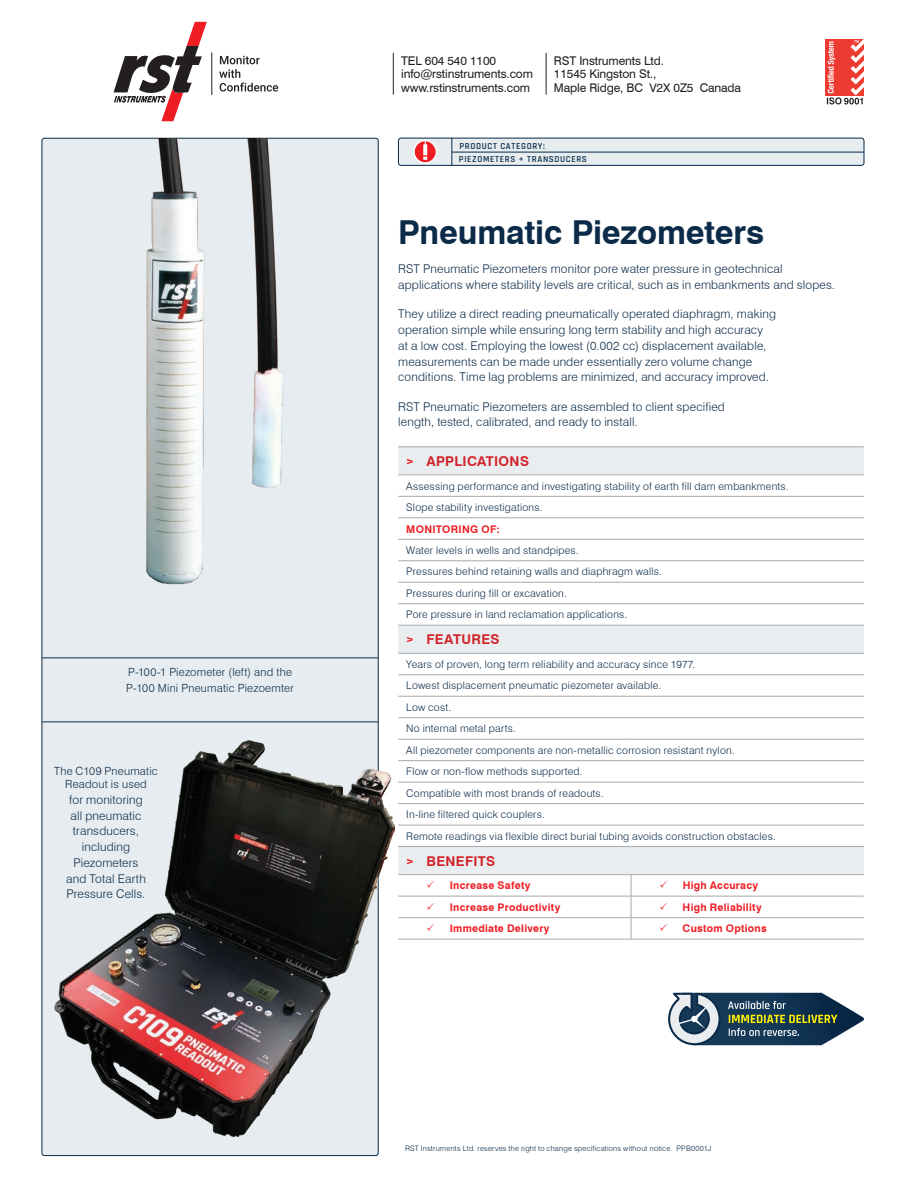
<style>
.page{position:relative;width:918px;height:1188px;background:#fff}
.page>*{position:absolute;margin:0;border:0;box-sizing:border-box;transform-origin:0 0}
.t1{font:700 33px "Swiss 721 BT";letter-spacing:-.005em;color:#0b2b49}
.t2{font:700 13.5px "Swiss 721 BT";letter-spacing:.025em;color:#d1232a}
.t3{font:300 12px/15.8px "Swiss 721 BT";letter-spacing:.015em;color:#0b2b49}
.t4{font:12px/13.5px "Swiss 721 BT";letter-spacing:-.01em;color:#231f20}
.t5{font:300 11.25px/16.2px "Swiss 721 BT";letter-spacing:.02em;color:#0b2b49}
.t6{font:300 10.5px/21.5px "Swiss 721 BT";letter-spacing:.025em;color:#0b2b49}
.t7{font:700 10.5px "Swiss 721 BT";letter-spacing:.025em;color:#ee1d23}
.t8{font:600 9px/12.5px "Rajdhani";letter-spacing:.075em;color:#052b49}
.t9{font:300 7.5px "Swiss 721 BT";letter-spacing:.03em;color:#0b2b49}
.s1{font-family:"Rajdhani";color:#ee1d23}
</style>
<div class="page">
<div style="left:826px;top:39px;width:38px;height:56px;background:#ee3b32"></div>
<svg style="left:827px;top:39px;width:37px;height:66px"></svg>
<hr style="left:393px;top:53px;width:1px;height:42px;background:#231f20">
<hr style="left:546px;top:53px;width:1px;height:42px;background:#231f20">
<svg style="left:114px;top:22px;width:93px;height:99px"></svg>
<svg style="left:219px;top:56px;width:59px;height:36px"></svg>
<hr style="left:212px;top:53px;width:1px;height:42px;background:#231f20">
<div style="left:42px;top:138px;width:336px;height:1018px;background:#e6ecef;border-radius:3px"></div>
<img style="left:147px;top:138px;width:137px;height:446px">
<img style="left:54px;top:741px;width:340px;height:395px">
<hr style="left:42px;top:658px;width:336px;height:1px;background:#0b2b49">
<hr style="left:42px;top:722px;width:336px;height:1px;background:#0b2b49">
<svg style="left:668px;top:993px;width:196px;height:52px"></svg>
<div style="left:398px;top:448px;width:466px;height:27px;background:#e9edf0"></div>
<svg style="left:398px;top:495px;width:466px;height:444px"></svg>
<hr style="left:398px;top:518px;width:233px;height:1px;background:#a8a9ad">
<hr style="left:631px;top:518px;width:233px;height:1px;background:#a8a9ad">
<hr style="left:398px;top:539px;width:233px;height:1px;background:#a8a9ad">
<hr style="left:631px;top:539px;width:233px;height:1px;background:#a8a9ad">
<hr style="left:398px;top:561px;width:233px;height:1px;background:#a8a9ad">
<hr style="left:631px;top:561px;width:233px;height:1px;background:#a8a9ad">
<hr style="left:398px;top:582px;width:233px;height:1px;background:#a8a9ad">
<hr style="left:631px;top:582px;width:233px;height:1px;background:#a8a9ad">
<hr style="left:398px;top:603px;width:233px;height:1px;background:#a8a9ad">
<hr style="left:631px;top:603px;width:233px;height:1px;background:#a8a9ad">
<hr style="left:398px;top:625px;width:233px;height:1px;background:#a8a9ad">
<hr style="left:631px;top:625px;width:233px;height:1px;background:#a8a9ad">
<hr style="left:398px;top:896px;width:233px;height:1px;background:#a8a9ad">
<hr style="left:631px;top:896px;width:233px;height:1px;background:#a8a9ad">
<hr style="left:398px;top:917px;width:233px;height:1px;background:#a8a9ad">
<hr style="left:631px;top:917px;width:233px;height:1px;background:#a8a9ad">
<hr style="left:398px;top:939px;width:233px;height:1px;background:#a8a9ad">
<hr style="left:631px;top:939px;width:233px;height:1px;background:#a8a9ad">
<hr style="left:398px;top:447px;width:233px;height:1px;background:#a8a9ad">
<hr style="left:631px;top:447px;width:233px;height:1px;background:#a8a9ad">
<hr style="left:398px;top:675px;width:233px;height:1px;background:#a8a9ad">
<hr style="left:631px;top:675px;width:233px;height:1px;background:#a8a9ad">
<hr style="left:398px;top:696px;width:233px;height:1px;background:#a8a9ad">
<hr style="left:631px;top:696px;width:233px;height:1px;background:#a8a9ad">
<hr style="left:398px;top:717px;width:233px;height:1px;background:#a8a9ad">
<hr style="left:631px;top:717px;width:233px;height:1px;background:#a8a9ad">
<hr style="left:398px;top:739px;width:233px;height:1px;background:#a8a9ad">
<hr style="left:631px;top:739px;width:233px;height:1px;background:#a8a9ad">
<hr style="left:398px;top:760px;width:233px;height:1px;background:#a8a9ad">
<hr style="left:631px;top:760px;width:233px;height:1px;background:#a8a9ad">
<hr style="left:398px;top:782px;width:233px;height:1px;background:#a8a9ad">
<hr style="left:631px;top:782px;width:233px;height:1px;background:#a8a9ad">
<hr style="left:398px;top:803px;width:233px;height:1px;background:#a8a9ad">
<hr style="left:631px;top:803px;width:233px;height:1px;background:#a8a9ad">
<hr style="left:398px;top:825px;width:233px;height:1px;background:#a8a9ad">
<hr style="left:631px;top:825px;width:233px;height:1px;background:#a8a9ad">
<hr style="left:398px;top:846px;width:233px;height:1px;background:#a8a9ad">
<hr style="left:631px;top:846px;width:233px;height:1px;background:#a8a9ad">
<svg style="left:631px;top:875px;width:1px;height:64px"></svg>
<hr style="left:398px;top:496px;width:233px;height:1px;background:#a8a9ad">
<hr style="left:631px;top:496px;width:233px;height:1px;background:#a8a9ad">
<hr style="left:398px;top:874px;width:233px;height:1px;background:#a8a9ad">
<hr style="left:631px;top:874px;width:233px;height:1px;background:#a8a9ad">
<hr style="left:398px;top:653px;width:233px;height:1px;background:#a8a9ad">
<hr style="left:631px;top:653px;width:233px;height:1px;background:#a8a9ad">
<hr style="left:398px;top:475px;width:233px;height:1px;background:#a8a9ad">
<hr style="left:631px;top:475px;width:233px;height:1px;background:#a8a9ad">
<div style="left:398px;top:138px;width:466px;height:27px;background:#e7ecef;border-radius:3px"></div>
<div style="left:398px;top:138px;width:466px;height:28px;border:1px solid #042a49;border-radius:3px"></div>
<hr style="left:452px;top:152px;width:412px;height:1px;background:#052b49">
<svg style="left:452px;top:138px;width:1px;height:28px"></svg>
<svg style="left:414px;top:140px;width:22px;height:23px"></svg>
<div style="left:413px;top:140px;width:24px;height:24px;border:2px solid #fff;border-radius:50%"></div>
<svg style="left:423px;top:141px;width:4px;height:19px"></svg>
<p class="t5" style="left:126px;top:664px;width:169px">P-100-1 Piezometer (left) and the<br>P-100 Mini Pneumatic Piezoemter</p>
<p class="t5" style="left:54px;top:764px;width:105px;line-height:13.5px;text-align:center">The C109 Pneumatic<br>Readout is used</p>
<p class="t3" style="left:66px;top:792px;width:81px;text-align:center">for monitoring all pneumatic transducers, including<br>Piezometers and Total Earth<br>Pressure Cells.</p>
<p class="t4" style="left:401px;top:54px;width:133px">TEL 604 540 1100 info@rstinstruments.com www.rstinstruments.com</p>
<p class="t4" style="left:554px;top:54px;width:189px">RST Instruments Ltd.<br>11545 Kingston St.,<br>Maple Ridge, BC V2X 0Z5 Canada</p>
<p class="t8" style="left:459px;top:140px;width:129px">PRODUCT CATEGORY:<br>PIEZOMETERS + TRANSDUCERS</p>
<h1 class="t1" style="left:398px;top:212px;width:367px">Pneumatic Piezometers</h1>
<p class="t3" style="left:398px;top:261px;width:438px">RST Pneumatic Piezometers monitor pore water pressure in geotechnical applications where stability levels are critical, such as in embankments and slopes.</p>
<p class="t3" style="left:398px;top:306px;width:379px">They utilize a direct reading pneumatically operated diaphragm, making operation simple while ensuring long term stability and high accuracy<br>at a low cost. Employing the lowest (0.002 cc) displacement available, measurements can be made under essentially zero volume change conditions. Time lag problems are minimized, and accuracy improved.</p>
<p class="t3" style="left:398px;top:398px;width:328px">RST Pneumatic Piezometers are assembled to client specified length, tested, calibrated, and ready to install.</p>
<p class="t2" style="left:406px;top:453px;width:124px"><span class="s1">&gt;</span> APPLICATIONS</p>
<p class="t6" style="left:406px;top:475px;width:384px">Assessing performance and investigating stability of earth fill dam embankments.<br>Slope stability investigations.</p>
<p class="t7" style="left:406px;top:522px;width:95px">MONITORING OF:</p>
<p class="t6" style="left:406px;top:539px;width:257px">Water levels in wells and standpipes.<br>Pressures behind retaining walls and diaphragm walls.<br>Pressures during fill or excavation.<br>Pore pressure in land reclamation applications.</p>
<p class="t2" style="left:406px;top:631px;width:95px"><span class="s1">&gt;</span> FEATURES</p>
<p class="t6" style="left:406px;top:653px;width:371px">Years of proven, long term reliability and accuracy since 1977.<br>Lowest displacement pneumatic piezometer available.<br>Low cost.<br>No internal metal parts.<br>All piezometer components are non-metallic corrosion resistant nylon.<br>Flow or non-flow methods supported.<br>Compatible with most brands of readouts.<br>In-line filtered quick couplers.<br>Remote readings via flexible direct burial tubing avoids construction obstacles.</p>
<p class="t2" style="left:406px;top:853px;width:90px"><span class="s1">&gt;</span> BENEFITS</p>
<p class="t7" style="left:427px;top:879px;width:105px">✓ Increase Safety</p>
<p class="t7" style="left:659px;top:879px;width:100px">✓ High Accuracy</p>
<p class="t7" style="left:427px;top:901px;width:135px">✓ Increase Productivity</p>
<p class="t7" style="left:659px;top:901px;width:104px">✓ High Reliability</p>
<p class="t7" style="left:427px;top:922px;width:125px">✓ Immediate Delivery</p>
<p class="t7" style="left:659px;top:922px;width:109px">✓ Custom Options</p>
<p class="t9" style="left:405px;top:1144px;width:308px">RST Instruments Ltd. reserves the right to change specifications without notice. PPB0001J</p>
</div>
